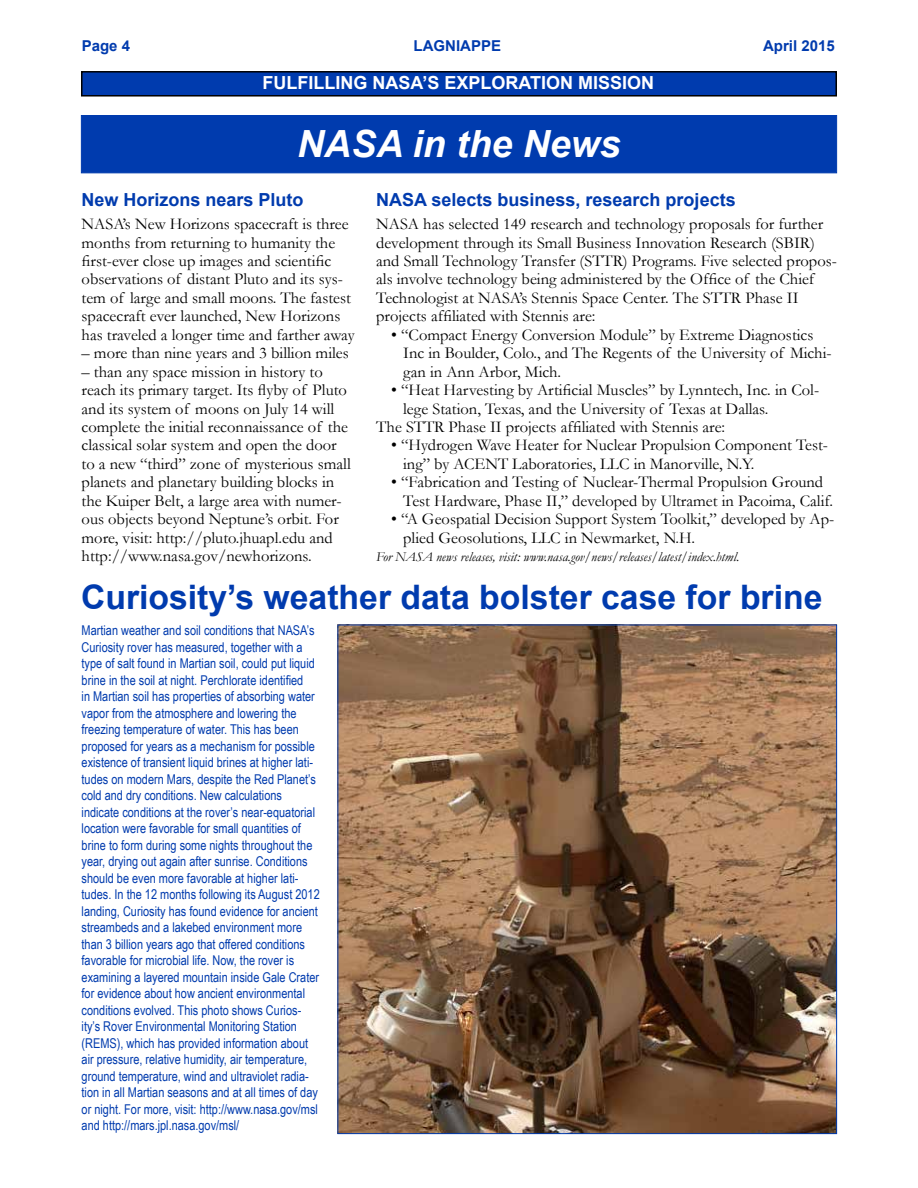
<style>
.page{position:relative;width:918px;height:1188px;background:#fff}
.page>*{position:absolute;margin:0;border:0;box-sizing:border-box;transform-origin:0 0}
.t1{font:italic 700 37.5px "Arial";color:#fff}
.t2{font:700 33.75px "Arial";color:#003bae}
.t3{font:700 18px "Arial";color:#003bae}
.t4{font:700 18px "Arial";color:#fff}
.t5{font:16.5px/18.5px "Garamond";color:#000}
.t6{font:700 15px "Arial";color:#003bae}
.t7{font:13.5px/16.5px "Arial Narrow";color:#003bae}
.t8{font:italic 13.5px "Garamond";color:#000}
</style>
<div class="page">
<div style="left:82px;top:72px;width:754px;height:24px;background:#003bae"></div>
<div style="left:81px;top:71px;width:756px;height:26px;border:2px solid #000"></div>
<img style="left:340px;top:627px;width:495px;height:505px">
<div style="left:81px;top:115px;width:756px;height:58px;background:#003bae;border:1px solid #003bae"></div>
<p class="t6" style="left:82px;top:36px;width:50px">Page 4</p>
<p class="t6" style="left:414px;top:36px;width:89px">LAGNIAPPE</p>
<p class="t6" style="left:763px;top:36px;width:73px">April 2015</p>
<p class="t4" style="left:263px;top:70px;width:393px">FULFILLING NASA’S EXPLORATION MISSION</p>
<h1 class="t1" style="left:297px;top:119px;width:325px">NASA in the News</h1>
<p class="t3" style="left:376px;top:188px;width:361px">NASA selects business, research projects</p>
<p class="t5" style="left:376px;top:214px;width:462px">NASA has selected 149 research and technology proposals for further development through its Small Business Innovation Research (SBIR) and Small Technology Transfer (STTR) Programs. Five selected propos&shy;als involve technology being administered by the Office of the Chief Technologist at NASA’s Stennis Space Center. The STTR Phase II projects affiliated with Stennis are:</p>
<p class="t5" style="left:403px;top:325px;width:430px;text-indent:-12px">• “Compact Energy Conversion Module” by Extreme Diagnostics<br>Inc in Boulder, Colo., and The Regents of the University of Michi&shy;gan in Ann Arbor, Mich.</p>
<p class="t5" style="left:391px;top:380px;width:429px">• “Heat Harvesting by Artificial Muscles” by Lynntech, Inc. in Col-</p>
<p class="t5" style="left:403px;top:399px;width:367px">lege Station, Texas, and the University of Texas at Dallas.</p>
<p class="t5" style="left:376px;top:417px;width:351px">The STTR Phase II projects affiliated with Stennis are:</p>
<p class="t5" style="left:403px;top:436px;width:426px;text-indent:-12px">• “Hydrogen Wave Heater for Nuclear Propulsion Component Test&shy;ing” by ACENT Laboratories, LLC in Manorville, N.Y.</p>
<p class="t5" style="left:403px;top:473px;width:431px;text-indent:-12px">• “Fabrication and Testing of Nuclear-Thermal Propulsion Ground<br>Test Hardware, Phase II,” developed by Ultramet in Pacoima, Calif.</p>
<p class="t5" style="left:403px;top:509px;width:433px;text-indent:-12px">• “A Geospatial Decision Support System Toolkit,” developed by Ap&shy;plied Geosolutions, LLC in Newmarket, N.H.</p>
<p class="t8" style="left:376px;top:547px;width:365px">For NASA news releases, visit: www.nasa.gov/news/releases/latest/index.html.</p>
<p class="t3" style="left:82px;top:188px;width:224px">New Horizons nears Pluto</p>
<p class="t5" style="left:82px;top:214px;width:274px">NASA’s New Horizons spacecraft is three months from returning to humanity the first-ever close up images and scientific observations of distant Pluto and its sys&shy;tem of large and small moons. The fastest spacecraft ever launched, New Horizons has traveled a longer time and farther away</p>
<p class="t5" style="left:82px;top:343px;width:269px">– more than nine years and 3 billion miles</p>
<p class="t5" style="left:82px;top:362px;width:271px">– than any space mission in history to reach its primary target. Its flyby of Pluto and its system of moons on July 14 will complete the initial reconnaissance of the classical solar system and open the door to a new “third” zone of mysterious small planets and planetary building blocks in the Kuiper Belt, a large area with numer&shy;ous objects beyond Neptune’s orbit. For more, visit: http://pluto.jhuapl.edu and http://www.nasa.gov/newhorizons.</p>
<h2 class="t2" style="left:81px;top:574px;width:743px">Curiosity’s weather data bolster case for brine</h2>
<p class="t7" style="left:82px;top:622px;width:240px">Martian weather and soil conditions that NASA’s Curiosity rover has measured, together with a type of salt found in Martian soil, could put liquid brine in the soil at night. Perchlorate identified<br>in Martian soil has properties of absorbing water vapor from the atmosphere and lowering the freezing temperature of water. This has been proposed for years as a mechanism for possible existence of transient liquid brines at higher lati&shy;tudes on modern Mars, despite the Red Planet’s cold and dry conditions. New calculations indicate conditions at the rover’s near-equatorial location were favorable for small quantities of brine to form during some nights throughout the year, drying out again after sunrise. Conditions should be even more favorable at higher lati&shy;tudes. In the 12 months following its August 2012 landing, Curiosity has found evidence for ancient streambeds and a lakebed environment more than 3 billion years ago that offered conditions favorable for microbial life. Now, the rover is examining a layered mountain inside Gale Crater for evidence about how ancient environmental conditions evolved. This photo shows Curios&shy;ity’s Rover Environmental Monitoring Station (REMS), which has provided information about air pressure, relative humidity, air temperature, ground temperature, wind and ultraviolet radia&shy;tion in all Martian seasons and at all times of day or night. For more, visit: http://www.nasa.gov/msl and http://mars.jpl.nasa.gov/msl/</p>
</div>
